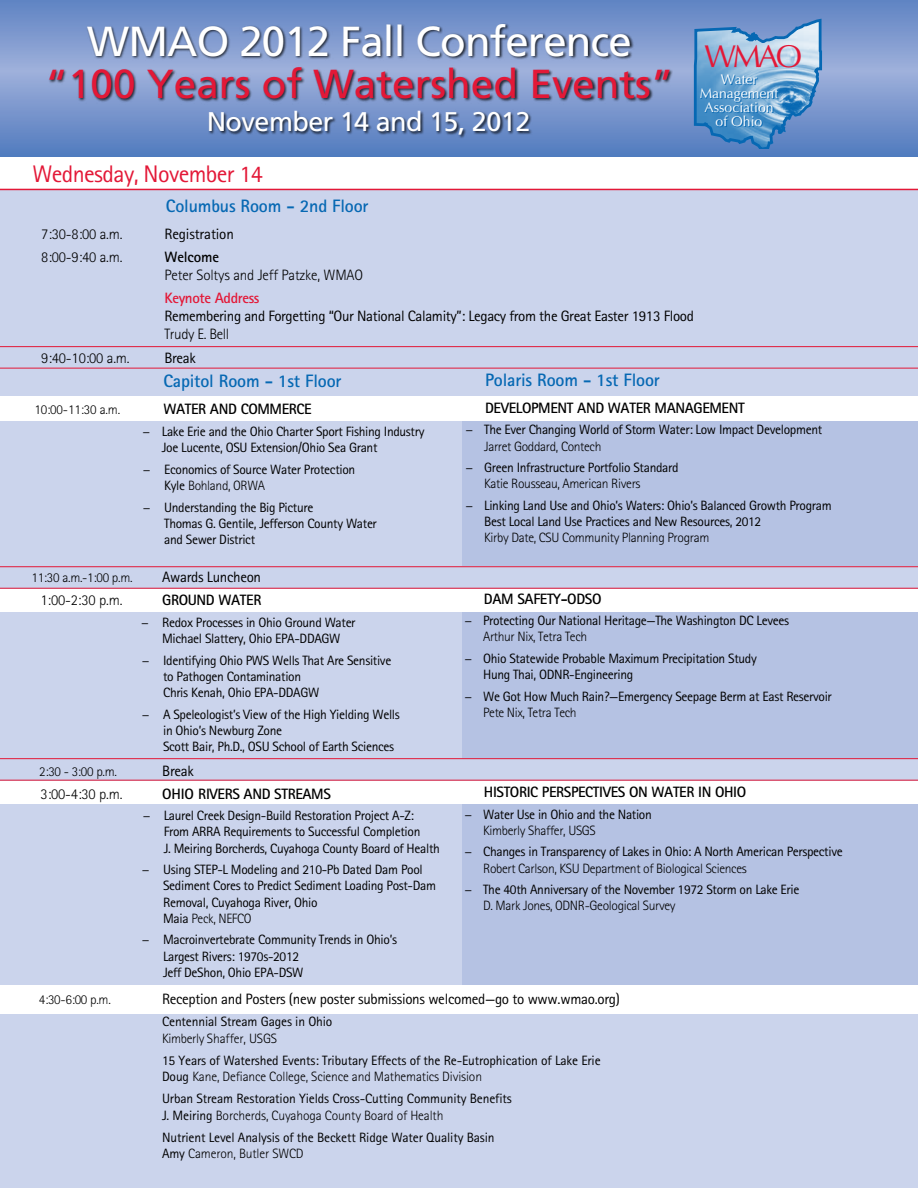
<style>
.page{position:relative;width:918px;height:1188px;background:#fff}
.page>*{position:absolute;margin:0;border:0;box-sizing:border-box;transform-origin:0 0}
.t1{font:42px "Frutiger LT Std";letter-spacing:-.02em;color:#fff}
.t2{font:40.5px "Frutiger LT Std";color:#e31837}
.t3{font:31.65px "Optima LT Std";color:#e31837}
.t4{font:27px "Frutiger LT Std";letter-spacing:-.02em;color:#fff}
.t5{font:24px "Rotis Sans Serif";letter-spacing:-.025em;color:#e31837}
.t6{font:700 18px "Rotis Sans Serif";letter-spacing:-.01em;color:#0668b3}
.t7{font:15px "Rotis Sans Serif";letter-spacing:-.02em;color:#000}
.t8{font:700 15px "Rotis Sans Serif";letter-spacing:-.025em;color:#000}
.t9{font:300 15px "Rotis Sans Serif";letter-spacing:-.01em;color:#000}
.t10{font:700 15px "Rotis Sans Serif";letter-spacing:-.025em;color:#e31837}
.t11{font:13.95px/14px "Optima LT Std";color:#fff;text-align:center}
.t12{font:13.5px/16.2px "Rotis Sans Serif";letter-spacing:-.025em;color:#000}
.t13{font:300 13.5px "Rotis Sans Serif";letter-spacing:-.025em;color:#000}
.s1{font-weight:300}
</style>
<div class="page">
<div style="left:0;top:191px;width:918px;height:997px;background:#cbd4ec"></div>
<div style="left:0;top:985px;width:918px;height:29px;background:#fff"></div>
<div style="left:463px;top:804px;width:455px;height:181px;background:#b5c2e3"></div>
<div style="left:0;top:396px;width:918px;height:25px;background:#fff"></div>
<div style="left:0;top:782px;width:918px;height:22px;background:#fff"></div>
<div style="left:463px;top:421px;width:455px;height:145px;background:#b5c2e3"></div>
<div style="left:463px;top:591px;width:455px;height:167px;background:#b5c2e3"></div>
<svg style="left:0;top:0;width:918px;height:157px;background:#6c8dc8"></svg>
<hr style="left:0;top:346px;width:918px;height:1px;background:#e31837">
<hr style="left:0;top:368px;width:918px;height:1px;background:#e31837">
<hr style="left:0;top:566px;width:918px;height:1px;background:#e31837">
<hr style="left:0;top:588px;width:918px;height:1px;background:#e31837">
<hr style="left:0;top:758px;width:918px;height:1px;background:#e31837">
<hr style="left:0;top:780px;width:918px;height:1px;background:#e31837">
<div style="left:49px;top:23px;width:624px;height:115px;background:#000;opacity:.75"></div>
<hr style="left:0;top:189px;width:918px;height:1px;background:#e31837">
<svg style="left:693px;top:18px;width:130px;height:131px;background:#72a3d1"></svg>
<div style="left:0;top:589px;width:918px;height:22px;background:#fff"></div>
<h1 class="t1" style="left:87px;top:16px;width:546px">WMAO 2012 Fall Conference</h1>
<h2 class="t2" style="left:46px;top:60px;width:630px">“100 Years of Watershed Events”</h2>
<h3 class="t4" style="left:207px;top:106px;width:325px">November 14 and 15, 2012</h3>
<h3 class="t5" style="left:32px;top:159px;width:232px">Wednesday, November 14</h3>
<h3 class="t6" style="left:166px;top:194px;width:204px">COLUMBUS ROOM - 2ND FLOOR</h3>
<h3 class="t3" style="left:704px;top:38px;width:99px">WMAO</h3>
<p class="t11" style="left:700px;top:72px;width:80px">Water<br>Management<br>Association of Ohio</p>
<p class="t9" style="left:41px;top:225px;width:83px">7:30-8:00 a.m.</p>
<p class="t7" style="left:164px;top:225px;width:71px">Registration</p>
<p class="t9" style="left:41px;top:248px;width:83px">8:00-9:40 a.m.</p>
<p class="t8" style="left:164px;top:247px;width:56px">WELCOME</p>
<p class="t9" style="left:164px;top:266px;width:200px">Peter Soltys and Jeff Patzke, WMAO</p>
<p class="t10" style="left:164px;top:289px;width:96px">KEYNOTE ADDRESS</p>
<p class="t7" style="left:164px;top:308px;width:531px">Remembering and Forgetting “Our National Calamity”: Legacy from the Great Easter 1913 Flood</p>
<p class="t9" style="left:164px;top:326px;width:66px">Trudy E. Bell</p>
<p class="t9" style="left:41px;top:349px;width:90px">9:40-10:00 a.m.</p>
<p class="t7" style="left:164px;top:349px;width:33px">Break</p>
<h3 class="t6" style="left:163px;top:370px;width:180px">CAPITOL ROOM - 1ST FLOOR</h3>
<p class="t13" style="left:34px;top:402px;width:87px">10:00-11:30 a.m.</p>
<p class="t8" style="left:163px;top:400px;width:127px">WATER AN D COMMERCE</p>
<p class="t12" style="left:162px;top:423px;width:264px;text-indent:-19px">− Lake Erie and the Ohio Charter Sport Fishing Industry<br>Joe Lucente, OSU Extension/Ohio Sea Grant</p>
<p class="t12" style="left:164px;top:461px;width:193px;text-indent:-21px">− Economics of Source Water Protection<br>Kyle <span class="s1">Bohland, ORWA</span></p>
<p class="t12" style="left:164px;top:499px;width:214px;text-indent:-21px">− Understanding the Big Picture<br>Thomas G. Gentile, Jefferson County Water and Sewer District</p>
<p class="t13" style="left:32px;top:570px;width:103px">11:30 a.m.-1:00 p.m.</p>
<p class="t7" style="left:162px;top:568px;width:101px">Awards Luncheon</p>
<p class="t9" style="left:41px;top:592px;width:83px">1:00-2:30 p.m.</p>
<p class="t8" style="left:162px;top:591px;width:92px">GROUND WATER</p>
<p class="t12" style="left:141px;top:614px;width:216px;text-align:center">− Redox Processes in Ohio Ground Water<br>Michael Slattery, Ohio EPA-DDAGW</p>
<p class="t12" style="left:163px;top:652px;width:230px;text-indent:-21px">− Identifying Ohio PWS Wells That Are Sensitive to Pathogen Contamination<br>Chris Kenah, Ohio EPA-DDAGW</p>
<p class="t12" style="left:163px;top:706px;width:238px;text-indent:-21px">− A Speleologist’s View of the High Yielding Wells in Ohio’s Newburg Zone<br>Scott Bair, Ph.D., OSU School of Earth Sciences</p>
<p class="t13" style="left:39px;top:763px;width:79px">2:30 - 3:00 p.m.</p>
<p class="t7" style="left:162px;top:762px;width:33px">Break</p>
<p class="t9" style="left:41px;top:785px;width:83px">3:00-4:30 p.m.</p>
<p class="t8" style="left:162px;top:784px;width:64px">OHIO RIVERS</p>
<p class="t8" style="left:244px;top:784px;width:87px">AN D STREAMS</p>
<p class="t12" style="left:164px;top:807px;width:278px;text-indent:-21px">− Laurel Creek Design-Build Restoration Project A-Z:<br>From ARRA Requirements to Successful Completion<br>J. Meiring Borcherds, Cuyahoga County Board of Health</p>
<p class="t12" style="left:163px;top:861px;width:274px;text-indent:-21px">− Using STEP-L Modeling and 210-Pb Dated Dam Pool Sediment Cores to Predict Sediment Loading Post-Dam Removal, Cuyahoga River, Ohio<br>Maia <span class="s1">Peck, NEFCO</span></p>
<p class="t12" style="left:163px;top:932px;width:235px;text-indent:-21px">− Macroinvertebrate Community Trends in Ohio’s<br>Largest Rivers: 1970s-2012<br>Jeff DeShon, Ohio EPA-DSW</p>
<h3 class="t6" style="left:485px;top:368px;width:176px">POLARIS ROOM - 1ST FLOOR</h3>
<p class="t8" style="left:485px;top:398px;width:181px">DEVELOPMENT AN D WATER MANA</p>
<p class="t8" style="left:694px;top:398px;width:53px">GEMENT</p>
<p class="t12" style="left:466px;top:422px;width:358px">− The Ever Changing World of Storm Water: Low Impact Development</p>
<p class="t13" style="left:484px;top:438px;width:119px">Jarret Goddard, Contech</p>
<p class="t12" style="left:466px;top:459px;width:215px">− Green Infrastructure Portfolio Standard</p>
<p class="t13" style="left:484px;top:476px;width:158px">Katie Rousseau, American Rivers</p>
<p class="t12" style="left:484px;top:497px;width:349px;text-indent:-19px">− Linking Land Use and Ohio’s Waters: Ohio’s Balanced Growth Program<br>Best Local Land Use Practices and New Resources, 2012</p>
<p class="t13" style="left:484px;top:530px;width:227px">Kirby Date, CSU Community Planning Program</p>
<p class="t8" style="left:484px;top:589px;width:119px">DAM SAFETY-ODSO</p>
<p class="t12" style="left:464px;top:612px;width:326px">− Protecting Our National Heritage—The Washington DC Levees</p>
<p class="t13" style="left:483px;top:629px;width:106px">Arthur Nix, Tetra Tech</p>
<p class="t12" style="left:483px;top:650px;width:275px;text-indent:-19px">− Ohio Statewide Probable Maximum Precipitation Study<br>Hung Thai, ODNR-Engineering</p>
<p class="t12" style="left:464px;top:688px;width:369px">− We Got How Much Rain?—Emergency Seepage Berm at East Reservoir</p>
<p class="t13" style="left:483px;top:705px;width:95px">Pete Nix, Tetra Tech</p>
<p class="t8" style="left:484px;top:782px;width:74px">H ISTORIC PERSPEC</p>
<p class="t8" style="left:593px;top:782px;width:153px">TIVES ON WATER IN OHIO</p>
<p class="t12" style="left:464px;top:806px;width:189px">− Water Use in Ohio and the Nation</p>
<p class="t13" style="left:483px;top:823px;width:114px">Kimberly Shaffer, USGS</p>
<p class="t12" style="left:464px;top:844px;width:380px">− Changes in Transparency of Lakes in Ohio: A North American Perspective</p>
<p class="t13" style="left:483px;top:860px;width:265px">Robert Carlson, KSU Department of Biological Sciences</p>
<p class="t12" style="left:464px;top:881px;width:336px">− The 40th Anniversary of the November 1972 Storm on Lake Erie</p>
<p class="t13" style="left:483px;top:898px;width:194px">D. Mark Jones, ODNR-Geological Survey</p>
<p class="t13" style="left:39px;top:992px;width:73px">4:30-6:00 p.m.</p>
<p class="t7" style="left:162px;top:991px;width:459px">Reception and Posters (new poster submissions welcomed—go to www.wmao.org)</p>
<p class="t12" style="left:162px;top:1014px;width:172px">Centennial Stream Gages in Ohio</p>
<p class="t13" style="left:162px;top:1031px;width:117px">Kimberly Shaffer, USGS</p>
<p class="t12" style="left:162px;top:1052px;width:440px">15 Years of Watershed Events: Tributary Effects of the Re-Eutrophication of Lake Erie<br>Doug <span class="s1">Kane, Defiance College, Science and Mathematics Division</span></p>
<p class="t12" style="left:162px;top:1090px;width:351px">Urban Stream Restoration Yields Cross-Cutting Community Benefits<br>J. Meiring <span class="s1">Borcherds, Cuyahoga County Board of Health</span></p>
<p class="t12" style="left:162px;top:1129px;width:334px">Nutrient Level Analysis of the Beckett Ridge Water Quality Basin<br>Amy <span class="s1">Cameron, Butler SWCD</span></p>
</div>
